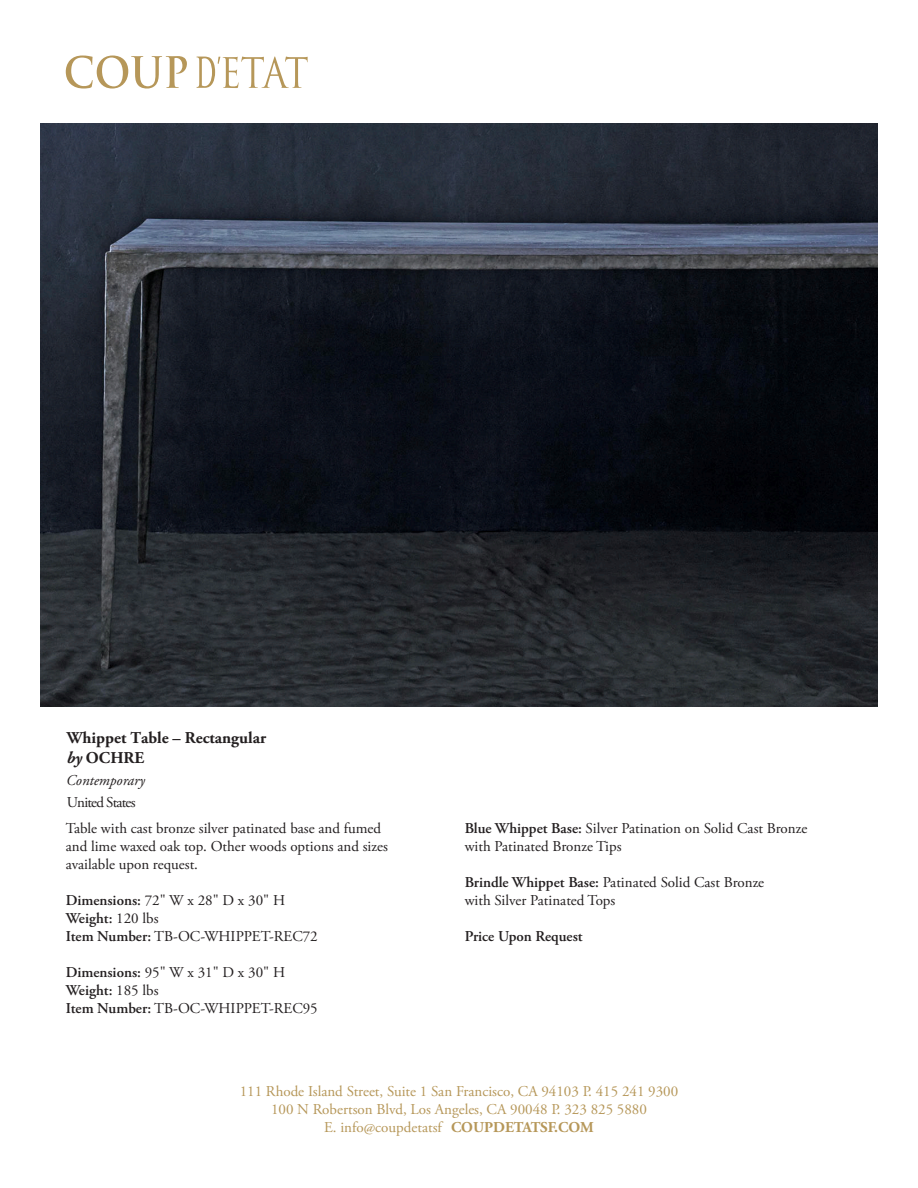
<style>
.page{position:relative;width:918px;height:1188px;background:#fff}
.page>*{position:absolute;margin:0;border:0;box-sizing:border-box;transform-origin:0 0}
.t1{font:700 16.5px/19.8px "Adobe Garamond Pro";color:#231f20}
.t2{font:15px/18px "Adobe Garamond Pro";color:#231f20}
.t3{font:15px/18px "Adobe Garamond Pro";color:#b69759;text-align:center}
.t4{font:600 15px "Adobe Garamond Pro";color:#231f20}
.t5{font:italic 15px "Adobe Garamond Pro";color:#231f20}
.t6{font:15px "Adobe Garamond Pro";letter-spacing:-.055em;color:#231f20}
.s1{font-style:italic}
.s2{font-weight:600}
.s3{font-weight:700}
</style>
<div class="page">
<svg style="left:66px;top:56px;width:121px;height:33px"></svg>
<svg style="left:197px;top:56px;width:111px;height:32px"></svg>
<img style="left:41px;top:123px;width:836px;height:584px">
<p class="t1" style="left:67px;top:728px;width:201px">Whippet Table – Rectangular <span class="s1">by</span> OCHRE</p>
<p class="t5" style="left:66px;top:771px;width:80px">Contemporary</p>
<p class="t6" style="left:67px;top:793px;width:70px">United States</p>
<p class="t2" style="left:66px;top:820px;width:324px">Table with cast bronze silver patinated base and fumed and lime waxed oak top. Other woods options and sizes available upon request.</p>
<p class="t2" style="left:66px;top:892px;width:254px"><span class="s2">Dimensions:</span> 72" W x 28" D x 30" H<br><span class="s2">Weight:</span> 120 lbs<br><span class="s2">Item Number:</span> TB-OC-WHIPPET-REC72</p>
<p class="t2" style="left:66px;top:964px;width:254px"><span class="s2">Dimensions:</span> 95" W x 31" D x 30" H<br><span class="s2">Weight:</span> 185 lbs<br><span class="s2">Item Number:</span> TB-OC-WHIPPET-REC95</p>
<p class="t2" style="left:465px;top:820px;width:344px"><span class="s2">Blue Whippet Base:</span> Silver Patination on Solid Cast Bronze with Patinated Bronze Tips</p>
<p class="t2" style="left:465px;top:874px;width:301px"><span class="s2">Brindle Whippet Base:</span> Patinated Solid Cast Bronze with Silver Patinated Tops</p>
<p class="t4" style="left:465px;top:928px;width:120px">Price Upon Request</p>
<p class="t3" style="left:240px;top:1083px;width:440px">111 Rhode Island Street, Suite 1 San Francisco, CA 94103 P. 415 241 9300<br>100 N Robertson Blvd, Los Angeles, CA 90048 P. 323 825 5880<br>E. info@coupdetatsf <span class="s3">COUPDETATSF.COM</span></p>
</div>
